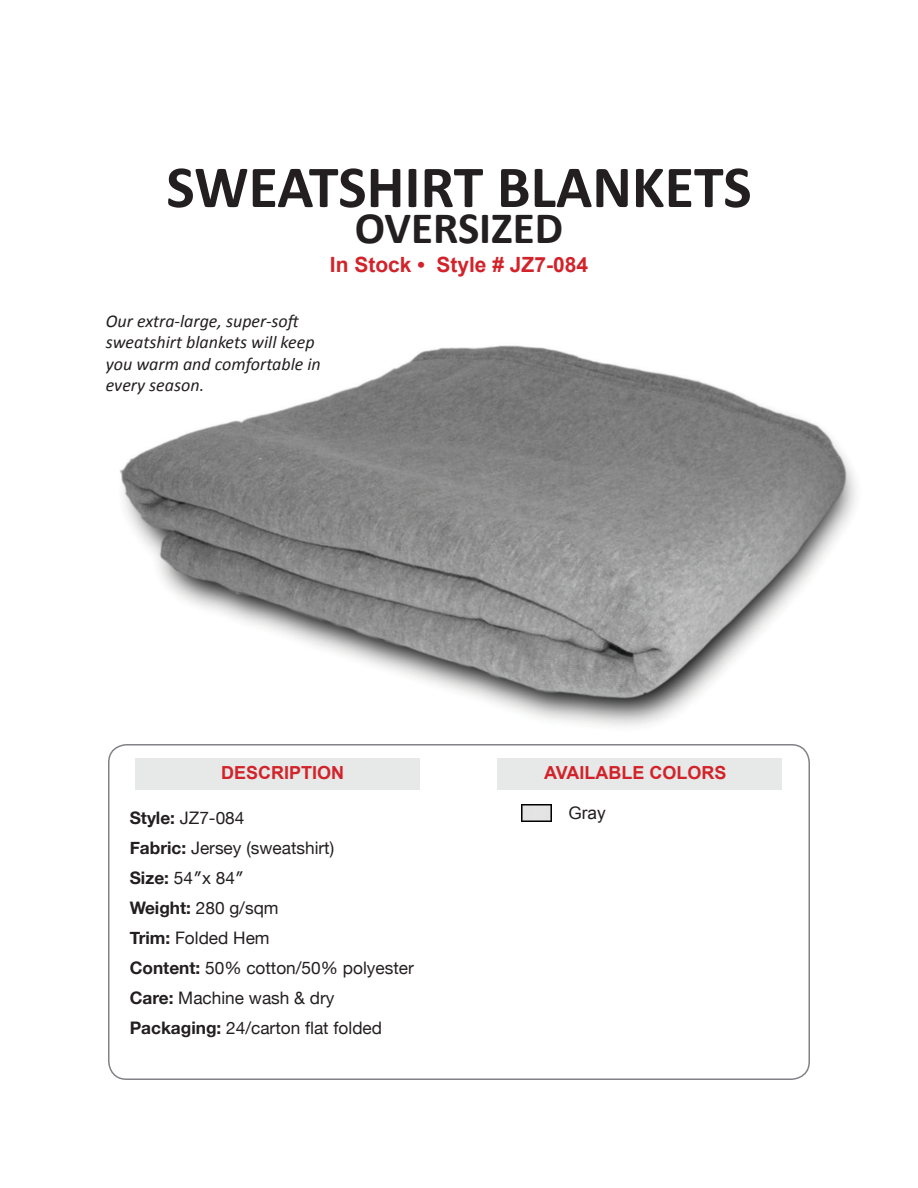
<style>
.page{position:relative;width:918px;height:1188px;background:#fff}
.page>*{position:absolute;margin:0;border:0;box-sizing:border-box;transform-origin:0 0}
.t1{font:700 60px "Calibri";color:#231f20}
.t2{font:700 45px "Calibri";color:#231f20}
.t3{font:700 21px "Arial";color:#d2232a}
.t4{font:italic 18px/21.6px "Calibri";color:#231f20}
.t5{font:700 18px "Arial";color:#d2232a}
.t6{font:17.25px "Helvetica Neue";color:#231f20}
.t7{font:17.25px "Arial";color:#231f20}
.s1{font-weight:700}
</style>
<div class="page">
<div style="left:497px;top:753px;width:285px;height:37px;background:#e7e8e8"></div>
<div style="left:136px;top:753px;width:284px;height:37px;background:#e7e8e8"></div>
<img style="left:108px;top:345px;width:749px;height:412px">
<div style="left:108px;top:744px;width:702px;height:336px;border:2px solid #808285;border-radius:18px"></div>
<img style="left:521px;top:804px;width:30px;height:18px">
<p class="t1" style="left:166px;top:149px;width:587px">SWEATSHIRT BLANKETS</p>
<p class="t2" style="left:355px;top:200px;width:210px">OVERSIZED</p>
<p class="t3" style="left:330px;top:251px;width:260px">In Stock • Style # JZ7-084</p>
<p class="t4" style="left:106px;top:309px;width:216px">Our extra-large, super-soft sweatshirt blankets will keep you warm and comfortable in every season.</p>
<p class="t5" style="left:221px;top:761px;width:125px">DESCRIPTION</p>
<p class="t6" style="left:130px;top:805px;width:116px"><span class="s1">Style:</span> JZ7-084</p>
<p class="t6" style="left:130px;top:835px;width:206px"><span class="s1">Fabric:</span> Jersey (sweatshirt)</p>
<p class="t6" style="left:130px;top:865px;width:116px"><span class="s1">Size:</span> 54″x 84″</p>
<p class="t6" style="left:130px;top:895px;width:150px"><span class="s1">Weight:</span> 280 g/sqm</p>
<p class="t6" style="left:130px;top:925px;width:141px"><span class="s1">Trim:</span> Folded Hem</p>
<p class="t6" style="left:130px;top:955px;width:286px"><span class="s1">Content:</span> 50% cotton/50% polyester</p>
<p class="t6" style="left:130px;top:985px;width:206px"><span class="s1">Care:</span> Machine wash &amp; dry</p>
<p class="t6" style="left:130px;top:1015px;width:254px"><span class="s1">Packaging:</span> 24/carton flat folded</p>
<p class="t5" style="left:544px;top:761px;width:184px">AVAILABLE COLORS</p>
<p class="t7" style="left:568px;top:801px;width:39px">Gray</p>
</div>
